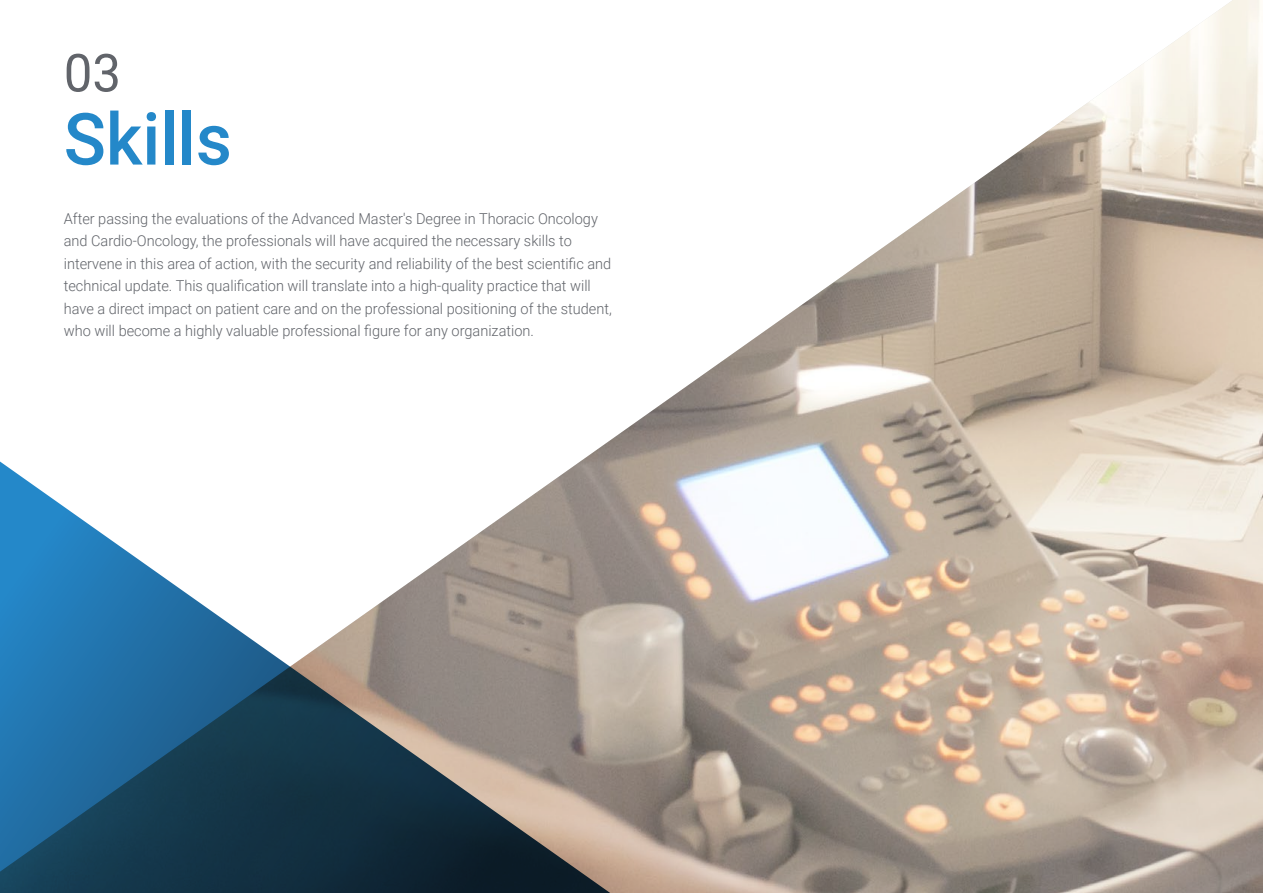
<style>
.page{position:relative;width:1263px;height:893px;background:#fff}
.page>*{position:absolute;margin:0;border:0;box-sizing:border-box;transform-origin:0 0}
.t1{font:500 72px "Roboto";color:#2488c9}
.t2{font:52.5px "Roboto";color:#61646a}
.t3{font:300 15px/22.5px "Roboto";color:#61646a}
</style>
<div class="page">
<img style="left:602px;top:0;width:661px;height:893px">
<svg style="left:0;top:446px;width:640px;height:447px"></svg>
<h2 class="t2" style="left:64px;top:36px;width:59px">03</h2>
<h1 class="t1" style="left:64px;top:89px;width:170px">Skills</h1>
<p class="t3" style="left:64px;top:207px;width:549px">After passing the evaluations of the Advanced Master's Degree in Thoracic Oncology and Cardio-Oncology, the professionals will have acquired the necessary skills to intervene in this area of action, with the security and reliability of the best scientific and technical update. This qualification will translate into a high-quality practice that will have a direct impact on patient care and on the professional positioning of the student, who will become a highly valuable professional figure for any organization.</p>
</div>
